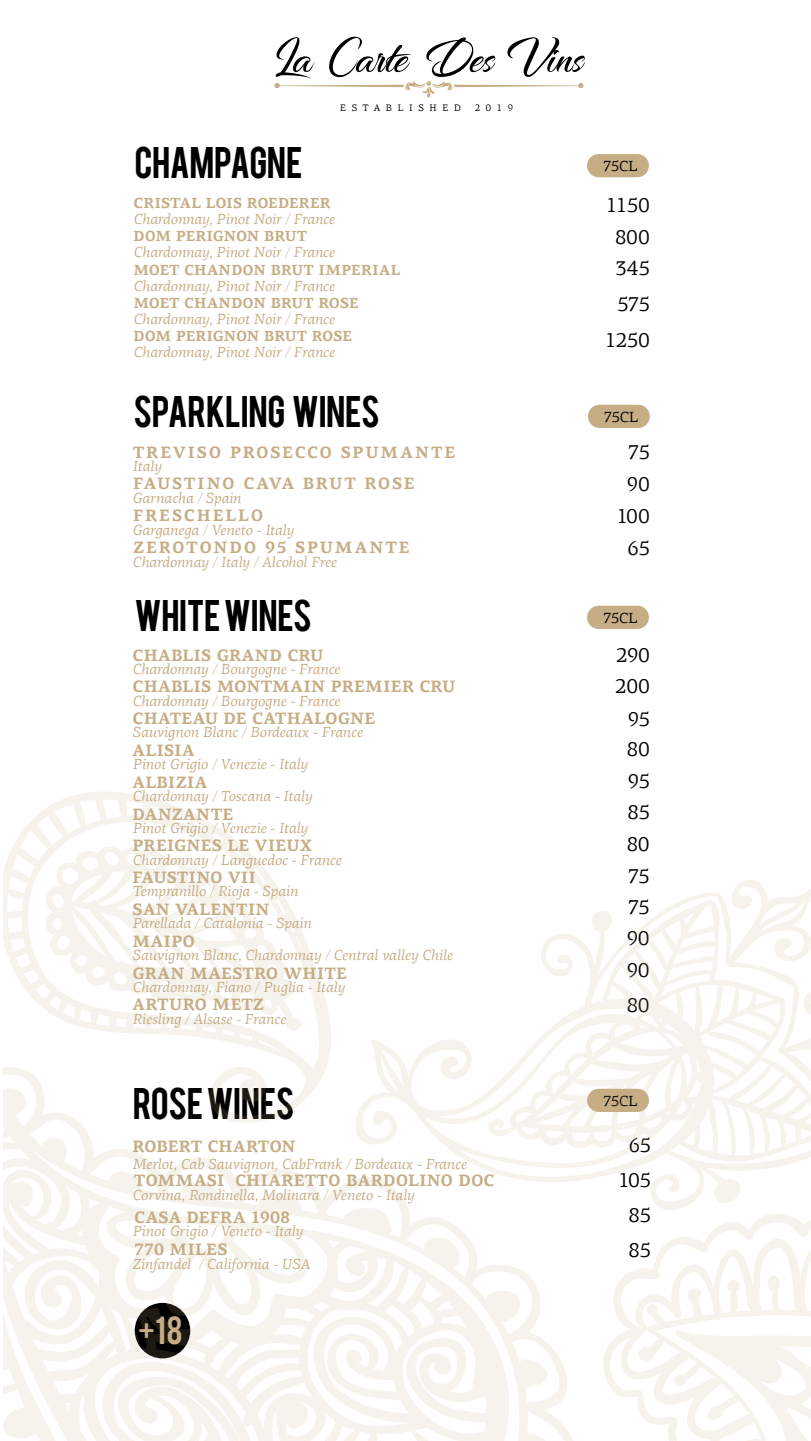
<style>
.page{position:relative;width:811px;height:1441px;background:#fff}
.page>*{position:absolute;margin:0;border:0;box-sizing:border-box;transform-origin:0 0}
.t1{font:54px "Dancing in the Rainbow";letter-spacing:.015em;color:#000}
.t2{font:34.8px "Bebas";letter-spacing:-.01em;color:#000}
.t3{font:30.67px "Bebas";color:#c6ad85}
.t4{font:20.02px/31.4px "PF Agora Serif Pro";letter-spacing:-.015em;color:#000;text-align:right}
.t5{font:20.02px/32px "PF Agora Serif Pro";letter-spacing:.015em;color:#000;text-align:center}
.t6{font:700 16.5px/31.8px "PF Agora Serif Pro";letter-spacing:.015em;color:#c6ad85}
.t7{font:700 16.5px/31.8px "PF Agora Serif Pro";letter-spacing:.11em;color:#c6ad86}
.t8{font:italic 14.7px/31.8px "PF Agora Serif Pro";letter-spacing:-.01em;color:#c6ad85}
.t9{font:700 14.7px "PF Agora Serif Pro";color:#c6ad85}
.t10{font:14.7px "PF Agora Serif Pro";letter-spacing:.005em;color:#000}
.t11{font:9.45px "PF Agora Serif Pro";letter-spacing:.6em;color:#000}
</style>
<div class="page">
<div style="left:588px;top:405px;width:62px;height:23px;background:#c6ad85;border-radius:12px"></div>
<div style="left:587px;top:606px;width:62px;height:23px;background:#c6ad85;border-radius:12px"></div>
<div style="left:587px;top:154px;width:62px;height:23px;background:#c6ad85;border-radius:12px"></div>
<svg style="left:274px;top:81px;width:309px;height:17px"></svg>
<svg style="left:603px;top:1218px;width:208px;height:223px"></svg>
<svg style="left:3px;top:792px;width:328px;height:274px"></svg>
<svg style="left:43px;top:846px;width:259px;height:185px"></svg>
<svg style="left:372px;top:880px;width:439px;height:338px"></svg>
<svg style="left:3px;top:1066px;width:571px;height:375px"></svg>
<h1 class="t1" style="left:271px;top:12px;width:314px">La Carte Des Vins</h1>
<p class="t11" style="left:340px;top:102px;width:122px">ESTABLISHED</p>
<p class="t11" style="left:475px;top:102px;width:40px">2019</p>
<h2 class="t2" style="left:134px;top:137px;width:170px">CHAMPAGNE</h2>
<p class="t9" style="left:134px;top:194px;width:198px">CRISTAL LOIS ROEDERER</p>
<p class="t9" style="left:134px;top:227px;width:175px">DOM PERIGNON BRUT</p>
<p class="t9" style="left:134px;top:261px;width:268px">MOET CHANDON BRUT IMPERIAL</p>
<p class="t9" style="left:134px;top:294px;width:227px">MOET CHANDON BRUT ROSE</p>
<p class="t9" style="left:134px;top:327px;width:220px">DOM PERIGNON BRUT ROSE</p>
<p class="t8" style="left:133px;top:203px;width:203px">Chardonnay, Pinot Noir / France</p>
<p class="t8" style="left:133px;top:236px;width:203px">Chardonnay, Pinot Noir / France</p>
<p class="t8" style="left:133px;top:270px;width:203px">Chardonnay, Pinot Noir / France</p>
<p class="t8" style="left:133px;top:303px;width:203px">Chardonnay, Pinot Noir / France</p>
<p class="t8" style="left:133px;top:336px;width:203px">Chardonnay, Pinot Noir / France</p>
<h2 class="t2" style="left:134px;top:386px;width:248px">SPARKLING WINES</h2>
<p class="t7" style="left:133px;top:437px;width:324px">TREVISO PROSECCO SPUMANTE<br>FAUSTINO CAVA BRUT ROSE<br>FRESCHELLO<br>ZEROTONDO 95 SPUMANTE</p>
<p class="t8" style="left:133px;top:450px;width:206px">Italy<br>Garnacha / Spain<br>Garganega / Veneto - Italy<br>Chardonnay / Italy / Alcohol Free</p>
<h2 class="t2" style="left:134px;top:590px;width:179px">WHITE WINES</h2>
<p class="t6" style="left:133px;top:639px;width:324px">CHABLIS GRAND CRU<br>CHABLIS MONTMAIN PREMIER CRU<br>CHATEAU DE CATHALOGNE<br>ALISIA<br>ALBIZIA<br>DANZANTE<br>PREIGNES LE VIEUX<br>FAUSTINO VII<br>SAN VALENTIN<br>MAIPO<br>GRAN MAESTRO WHITE<br>ARTURO METZ</p>
<p class="t8" style="left:133px;top:653px;width:322px">Chardonnay / Bourgogne - France<br>Chardonnay / Bourgogne - France<br>Sauvignon Blanc / Bordeaux - France<br>Pinot Grigio / Venezie - Italy<br>Chardonnay / Toscana - Italy<br>Pinot Grigio / Venezie - Italy<br>Chardonnay / Languedoc - France<br>Tempranillo / Rioja - Spain<br>Parellada / Catalonia - Spain<br>Sauvignon Blanc, Chardonnay / Central valley Chile<br>Chardonnay, Fiano / Puglia - Italy<br>Riesling / Alsase - France</p>
<p class="t10" style="left:603px;top:157px;width:36px">75CL</p>
<h3 class="t5" style="left:606px;top:189px;width:45px">1150<br>800<br>345</h3>
<h3 class="t4" style="left:605px;top:286px;width:46px;line-height:35.6px">575<br>1250</h3>
<p class="t10" style="left:604px;top:408px;width:36px">75CL</p>
<h3 class="t4" style="left:616px;top:436px;width:34px;line-height:32px;text-align:center">75<br>90<br>100<br>65</h3>
<p class="t10" style="left:603px;top:609px;width:36px">75CL</p>
<h3 class="t4" style="left:616px;top:640px;width:35px">290</h3>
<h3 class="t4" style="left:615px;top:670px;width:36px;line-height:32.5px">200<br>95</h3>
<h3 class="t4" style="left:627px;top:733px;width:24px;line-height:31.7px;text-align:justify">80<br>95<br>85</h3>
<h3 class="t4" style="left:627px;top:829px;width:24px;text-align:justify">80<br>75<br>75<br>90<br>90</h3>
<h3 class="t4" style="left:627px;top:989px;width:24px">80</h3>
<h2 class="t2" style="left:133px;top:1078px;width:163px">ROSE WINES</h2>
<p class="t8" style="left:132px;top:1148px;width:336px;line-height:31.6px">Merlot, Cab Sauvignon, CabFrank / Bordeaux - France<br>Corvina, Rondinella, Molinara / Veneto - Italy</p>
<p class="t8" style="left:132px;top:1215px;width:172px">Pinot Grigio / Veneto - Italy</p>
<p class="t8" style="left:132px;top:1247px;width:179px">Zinfandel / California - USA</p>
<p class="t6" style="left:132px;top:1129px;width:363px;line-height:34.5px">ROBERT CHARTON<br>TOMMASI CHIARETTO BARDOLINO DOC</p>
<p class="t6" style="left:134px;top:1201px;width:157px;line-height:32.3px">CASA DEFRA 1908<br>770 MILES</p>
<h3 class="t3" style="left:138px;top:1308px;width:46px">+18</h3>
<p class="t10" style="left:603px;top:1092px;width:36px">75CL</p>
<h3 class="t4" style="left:618px;top:1127px;width:34px;line-height:35px;text-align:center">65<br>105<br>85<br>85</h3>
</div>
